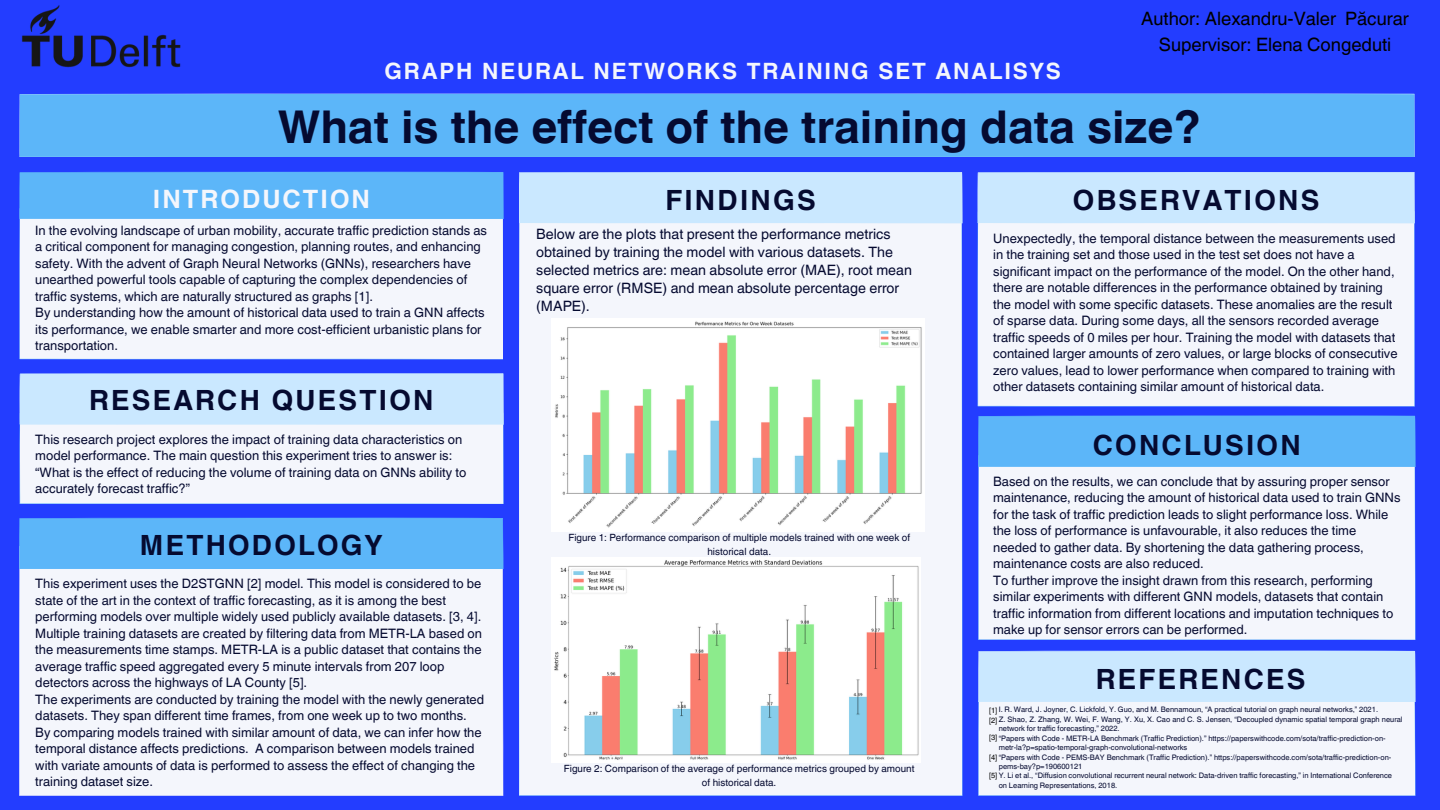
<style>
.page{position:relative;width:1440px;height:810px;background:#233dff}
.page>*{position:absolute;margin:0;border:0;box-sizing:border-box;transform-origin:0 0}
.t1{font:700 45.2px "Helvetica World";color:#050a30}
.t2{font:700 27.9px "Helvetica World";letter-spacing:.08em;color:#050a30}
.t3{font:700 25.3px "Helvetica World";letter-spacing:.08em;color:#f4f6fc}
.t4{font:700 22.5px "Helvetica World";letter-spacing:.08em;color:#f4f6fc}
.t5{font:18.4px/25.6px "Helvetica World";color:#000;text-align:center}
.t6{font:14.3px/18.1px "Helvetica World";color:#050a30}
.t7{font:13px/16.5px "Helvetica World";color:#050a30}
.t8{font:10px/13.5px "Helvetica World";color:#050a30;text-align:center}
.t9{font:7.5px/9.4px "Helvetica World";color:#050a30}
.t10{font:7.5px "Helvetica World";color:#000}
.s1{color:#000}
</style>
<div class="page">
<div style="left:19px;top:219px;width:484px;height:140px;background:#f4f6fc"></div>
<div style="left:19px;top:172px;width:485px;height:47px;background:#5cb6f9"></div>
<svg style="left:20px;top:373px;width:484px;height:131px;background:#e2effd"></svg>
<div style="left:19px;top:569px;width:484px;height:227px;background:#f4f6fc"></div>
<div style="left:19px;top:518px;width:484px;height:51px;background:#5cb6f9"></div>
<div style="left:978px;top:223px;width:437px;height:184px;background:#f4f6fc"></div>
<div style="left:978px;top:172px;width:437px;height:51px;background:#cae8ff"></div>
<div style="left:978px;top:467px;width:437px;height:173px;background:#f4f6fc"></div>
<div style="left:978px;top:416px;width:438px;height:51px;background:#5cb6f9"></div>
<svg style="left:978px;top:651px;width:438px;height:145px;background:#e3f0fd"></svg>
<div style="left:519px;top:223px;width:443px;height:573px;background:#f4f6fc"></div>
<div style="left:519px;top:172px;width:444px;height:51px;background:#cae8ff"></div>
<div style="left:19px;top:93px;width:1396px;height:64px;background:#5cb6f9"></div>
<img style="left:19px;top:5px;width:185px;height:94px">
<img style="left:551px;top:318px;width:374px;height:213px">
<img style="left:551px;top:557px;width:370px;height:206px">
<p class="t4" style="left:385px;top:53px;width:678px">GRAPH NEURAL NETWORKS TRAINING SET ANALISYS</p>
<p class="t5" style="left:1141px;top:6px;width:269px">Author: Alexandru-Valer Păcurar<br>Supervisor: Elena Congeduti</p>
<h2 class="t1" style="left:278px;top:90px;width:924px">What is the effect of the training data size?</h2>
<h5 class="t3" style="left:153px;top:178px;width:219px">INTRODUCTION</h5>
<h2 class="t7" style="left:35px;top:222px;width:453px">In the evolving landscape of urban mobility, accurate traffic prediction stands as a critical component for managing congestion, planning routes, and enhancing safety. With the advent of Graph Neural Networks (GNNs), researchers have unearthed powerful tools capable of capturing the complex dependencies of traffic systems, which are naturally structured as graphs [1].<br>By understanding how the amount of historical data used to train a GNN affects its performance, we enable smarter and more cost-efficient urbanistic plans for transportation.</h2>
<h5 class="t2" style="left:89px;top:378px;width:346px">RESEARCH QUESTION</h5>
<h2 class="t7" style="left:35px;top:431px;width:433px">This research project explores the impact of training data characteristics on model performance. The main question this experiment tries to answer is: “What is the effect of reducing the volume of training data on GNNs ability to accurately forecast traffic?”</h2>
<h5 class="t2" style="left:140px;top:522px;width:244px">METHODOLOGY</h5>
<h2 class="t7" style="left:35px;top:575px;width:450px">This experiment uses the D2STGNN [2] model. This model is considered to be state of the art in the context of traffic forecasting, as it is among the best performing models over multiple widely used publicly available datasets. [3, 4].<br>Multiple training datasets are created by filtering data from METR-LA based on the measurements time stamps. METR-LA is a public dataset that contains the average traffic speed aggregated every 5 minute intervals from 207 loop detectors across the highways of LA County [5].<br>The experiments are conducted by training the model with the newly generated datasets. They span different time frames, from one week up to two months.<br>By comparing models trained with similar amount of data, we can infer how the temporal distance affects predictions. A comparison between models trained with variate amounts of data is performed to assess the effect of changing the training dataset size.</h2>
<p class="t2" style="left:665px;top:178px;width:152px">FINDINGS</p>
<h4 class="t6" style="left:536px;top:225px;width:377px">Below are the plots that present the performance metrics obtained by training the model with various datasets. The selected metrics are: mean absolute error (MAE), root mean square error (RMSE) and mean absolute percentage error (MAPE).</h4>
<p class="t8" style="left:568px;top:531px;width:343px">Figure 1: Performance comparison of multiple models trained with one week of historical data.</p>
<p class="t8" style="left:564px;top:762px;width:352px">Figure 2: Comparison of the average of performance metrics grouped by amount of historical data.</p>
<h5 class="t2" style="left:1073px;top:178px;width:248px">OBSERVATIONS</h5>
<p class="t7" style="left:993px;top:230px;width:406px">Unexpectedly, the temporal distance between the measurements used in the training set and those used in the test set does not have a significant impact on the performance of the model. On the other hand, there are notable differences in the performance obtained by training the model with some specific datasets. These anomalies are the result of sparse data. During some days, all the sensors recorded average traffic speeds of 0 miles per hour. Training the model with datasets that contained larger amounts of zero values, or large blocks of consecutive zero values, lead to lower performance when compared to training with other datasets containing similar amount of historical data.</p>
<h6 class="t2" style="left:1093px;top:422px;width:209px">CONCLUSION</h6>
<p class="t7" style="left:993px;top:473px;width:409px">Based on the results, we can conclude that by assuring proper sensor maintenance, reducing the amount of historical data used to train GNNs for the task of traffic prediction leads to slight performance loss. While the loss of performance is unfavourable, it also reduces the time needed to gather data. By shortening the data gathering process, maintenance costs are also reduced.<br>To further improve the insight drawn from this research, performing similar experiments with different GNN models, datasets that contain traffic information from different locations and imputation techniques to make up for sensor errors can be performed.</p>
<p class="t2" style="left:1096px;top:657px;width:211px">REFERENCES</p>
<h6 class="t9" style="left:989px;top:705px;width:391px"><span class="s1">[1]</span> I. R. Ward, J. Joyner, C. Lickfold, Y. Guo, and M. Bennamoun, “A practical tutorial on graph neural networks,” 2021.</h6>
<h2 class="t9" style="left:999px;top:715px;width:405px">Z. Shao, Z. Zhang, W. Wei, F. Wang, Y. Xu, X. Cao and C. S. Jensen, “Decoupled dynamic spatial temporal graph neural network for traffic forecasting,” 2022.</h2>
<h5 class="t9" style="left:999px;top:733px;width:388px;text-indent:-10px"><span class="s1">[3]</span> “Papers with Code - METR-LA Benchmark (Traffic Prediction).” https://paperswithcode.com/sota/traffic-prediction-on&shy;metr-la?p=spatio-temporal-graph-convolutional-networks</h5>
<h2 class="t9" style="left:999px;top:752px;width:394px;text-indent:-10px"><span class="s1">[4]</span> “Papers with Code - PEMS-BAY Benchmark (Traffic Prediction).” https://paperswithcode.com/sota/traffic-prediction-on&shy;pems-bay?p=190600121</h2>
<h5 class="t9" style="left:999px;top:771px;width:395px;text-indent:-10px"><span class="s1">[5]</span> Y. Li et al., “Diffusion convolutional recurrent neural network: Data-driven traffic forecasting,” in International Conference on Learning Representations, 2018.</h5>
<p class="t10" style="left:989px;top:716px;width:10px">[2]</p>
</div>
